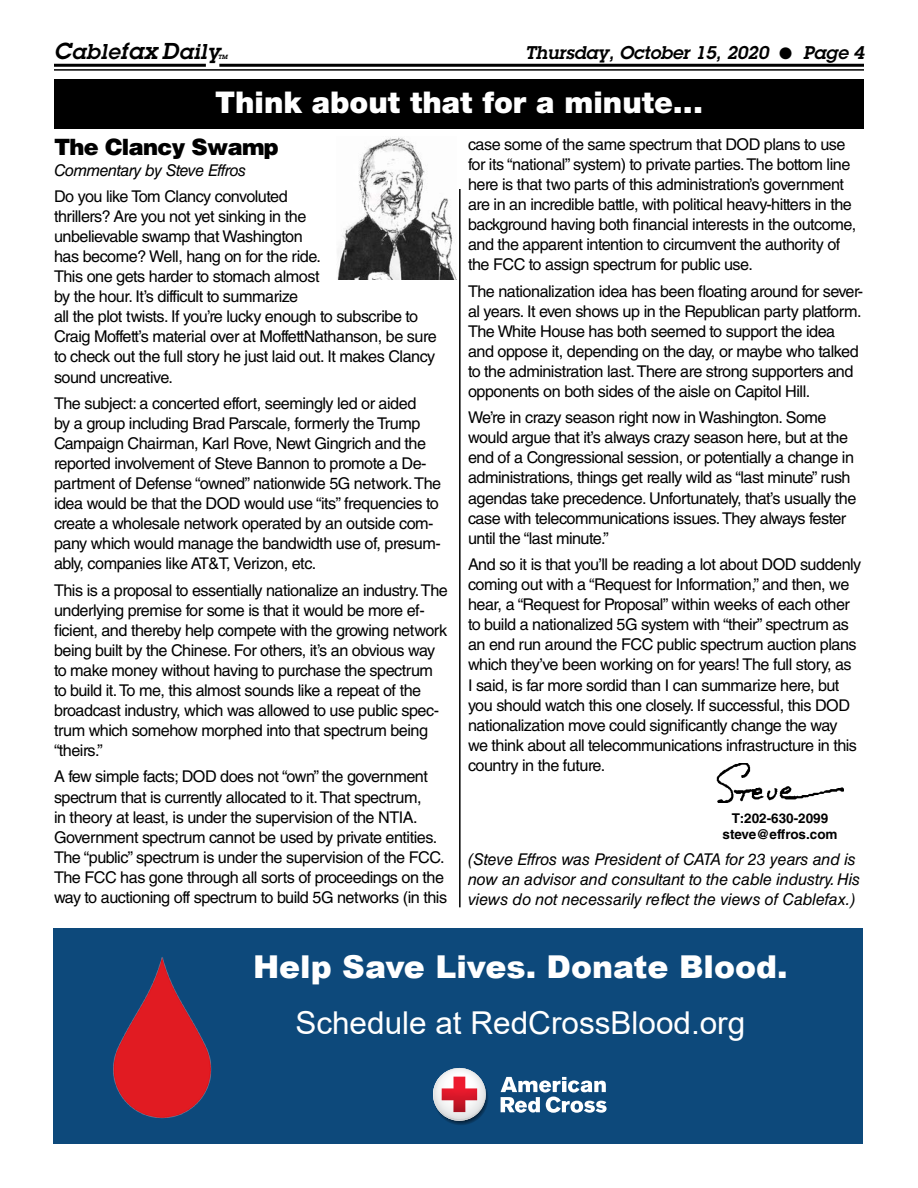
<style>
.page{position:relative;width:918px;height:1188px;background:#fff}
.page>*{position:absolute;margin:0;border:0;box-sizing:border-box;transform-origin:0 0}
.t1{font:31.5px "Arial";color:#fff}
.t2{font:900 31.5px "Arial";color:#fff}
.t3{font:900 30px "Helvetica Neue LT Std";color:#fff}
.t4{font:900 22.5px "Helvetica LT Std";letter-spacing:-.03em;color:#000}
.t5{font:italic 600 21px "Lubalin Graph Std";letter-spacing:.03em;color:#000}
.t6{font:italic 600 18px "Lubalin Graph Std";color:#000}
.t7{font:16.2px/20.1px "Helvetica LT Std";letter-spacing:-.03em;color:#000}
.t8{font:italic 16.2px/20.1px "Helvetica LT Std";letter-spacing:-.01em;color:#000}
.t9{font:italic 16.2px "Helvetica LT Std";letter-spacing:-.03em;color:#000}
.t10{font:700 13.5px/16.2px "Helvetica LT Std";color:#000;text-align:center}
.t11{font:italic 600 6px "Lubalin Graph Std";color:#000}
.s1{font-size:22.5px}
</style>
<div class="page">
<hr style="left:219px;top:64px;width:645px;height:3px;background:#000">
<hr style="left:54px;top:64px;width:152px;height:3px;background:#000">
<hr style="left:54px;top:69px;width:810px;height:2px;background:#000">
<div style="left:54px;top:79px;width:810px;height:50px;background:#000"></div>
<hr style="left:459px;top:189px;width:2px;height:718px;background:#000">
<div style="left:53px;top:928px;width:810px;height:216px;background:#0d497b"></div>
<svg style="left:433px;top:1068px;width:55px;height:57px"></svg>
<svg style="left:501px;top:1077px;width:106px;height:36px"></svg>
<img style="left:113px;top:957px;width:99px;height:162px">
<img style="left:337px;top:137px;width:120px;height:143px">
<img style="left:717px;top:763px;width:127px;height:40px">
<p class="t5" style="left:54px;top:38px;width:167px"><span class="s1">C</span>able<span class="s1">fax D</span>aily</p>
<p class="t11" style="left:218px;top:53px;width:11px">TM</p>
<p class="t6" style="left:525px;top:41px;width:340px">Thursday, October 15, 2020 ● Page 4</p>
<h2 class="t3" style="left:215px;top:84px;width:489px">Think about that for a minute...</h2>
<h3 class="t4" style="left:54px;top:133px;width:226px">The Clancy Swamp</h3>
<p class="t9" style="left:54px;top:160px;width:194px">Commentary by Steve Effros</p>
<p class="t7" style="left:54px;top:186px;width:384px">Do you like Tom Clancy convoluted<br>thrillers? Are you not yet sinking in the<br>unbelievable swamp that Washington<br>has become? Well, hang on for the ride.<br>This one gets harder to stomach almost<br>by the hour. It’s difficult to summarize<br>all the plot twists. If you’re lucky enough to subscribe to Craig Moffett’s material over at MoffettNathanson, be sure to check out the full story he just laid out. It makes Clancy sound uncreative.</p>
<p class="t7" style="left:54px;top:393px;width:389px">The subject: a concerted effort, seemingly led or aided<br>by a group including Brad Parscale, formerly the Trump Campaign Chairman, Karl Rove, Newt Gingrich and the reported involvement of Steve Bannon to promote a De&shy;partment of Defense “owned” nationwide 5G network. The idea would be that the DOD would use “its” frequencies to create a wholesale network operated by an outside com&shy;pany which would manage the bandwidth use of, presum&shy;ably, companies like AT&amp;T, Verizon, etc.</p>
<p class="t7" style="left:54px;top:580px;width:395px">This is a proposal to essentially nationalize an industry. The underlying premise for some is that it would be more ef&shy;ficient, and thereby help compete with the growing network being built by the Chinese. For others, it’s an obvious way to make money without having to purchase the spectrum to build it. To me, this almost sounds like a repeat of the broadcast industry, which was allowed to use public spec&shy;trum which somehow morphed into that spectrum being “theirs.”</p>
<p class="t7" style="left:54px;top:767px;width:395px">A few simple facts; DOD does not “own” the government spectrum that is currently allocated to it. That spectrum,<br>in theory at least, is under the supervision of the NTIA.<br>Government spectrum cannot be used by private entities.<br>The “public” spectrum is under the supervision of the FCC.<br>The FCC has gone through all sorts of proceedings on the way to auctioning off spectrum to build 5G networks (in this</p>
<p class="t7" style="left:468px;top:134px;width:390px">case some of the same spectrum that DOD plans to use for its “national” system) to private parties. The bottom line here is that two parts of this administration’s government are in an incredible battle, with political heavy-hitters in the background having both financial interests in the outcome, and the apparent intention to circumvent the authority of the FCC to assign spectrum for public use.</p>
<p class="t7" style="left:468px;top:281px;width:397px">The nationalization idea has been floating around for sever&shy;al years. It even shows up in the Republican party platform.<br>The White House has both seemed to support the idea and oppose it, depending on the day, or maybe who talked to the administration last. There are strong supporters and opponents on both sides of the aisle on Capitol Hill.</p>
<p class="t7" style="left:468px;top:407px;width:390px">We’re in crazy season right now in Washington. Some would argue that it’s always crazy season here, but at the end of a Congressional session, or potentially a change in administrations, things get really wild as “last minute” rush agendas take precedence. Unfortunately, that’s usually the case with telecommunications issues. They always fester until the “last minute.”</p>
<p class="t7" style="left:468px;top:554px;width:395px">And so it is that you’ll be reading a lot about DOD suddenly coming out with a “Request for Information,” and then, we hear, a “Request for Proposal” within weeks of each other to build a nationalized 5G system with “their” spectrum as an end run around the FCC public spectrum auction plans which they’ve been working on for years! The full story, as<br>I said, is far more sordid than I can summarize here, but you should watch this one closely. If successful, this DOD nationalization move could significantly change the way we think about all telecommunications infrastructure in this country in the future.</p>
<p class="t10" style="left:723px;top:809px;width:117px">T:202-630-2099 steve@effros.com</p>
<p class="t8" style="left:468px;top:849px;width:394px">(Steve Effros was President of CATA for 23 years and is now an advisor and consultant to the cable industry. His views do not necessarily reflect the views of Cablefax.)</p>
<h1 class="t2" style="left:253px;top:944px;width:536px">Help Save Lives. Donate Blood.</h1>
<h1 class="t1" style="left:295px;top:1001px;width:451px">Schedule at RedCrossBlood.org</h1>
</div>
